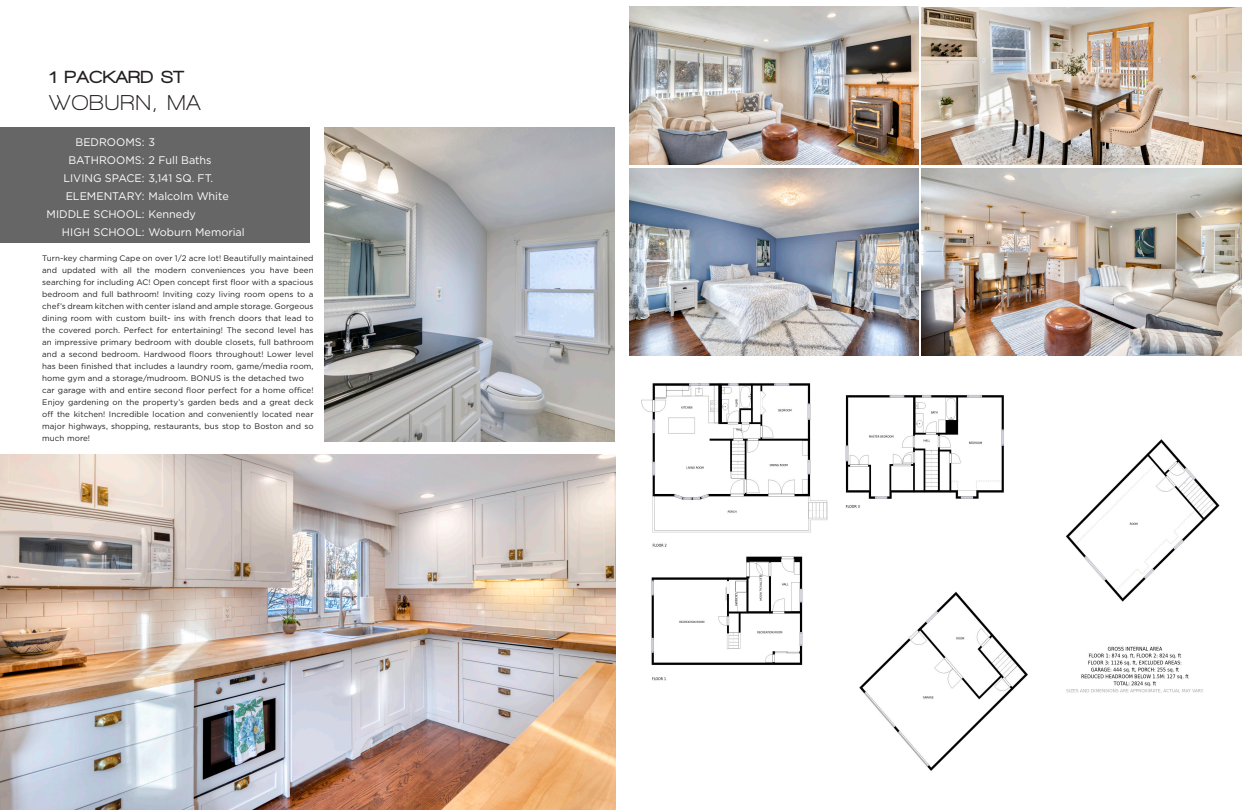
<style>
.page{position:relative;width:1242px;height:810px;background:#fff}
.page>*{position:absolute;margin:0;border:0;box-sizing:border-box;transform-origin:0 0}
.t1{font:700 22px "Walkway";letter-spacing:.05em;color:#231f20}
.t2{font:900 18px "Walkway";letter-spacing:.05em;color:#231f20}
.t3{font:11px "Gotham";color:#fff}
.t4{font:8px/12px "Gotham";letter-spacing:.01em;color:#231f20;text-align:justify}
</style>
<div class="page">
<img style="left:0;top:455px;width:615px;height:355px">
<img style="left:324px;top:127px;width:290px;height:315px">
<img style="left:641px;top:383px;width:579px;height:388px">
<div style="left:0;top:127px;width:310px;height:116px;background:#666"></div>
<img style="left:629px;top:6px;width:290px;height:159px">
<img style="left:629px;top:168px;width:290px;height:187px">
<img style="left:922px;top:168px;width:320px;height:187px">
<img style="left:922px;top:7px;width:320px;height:158px">
<p class="t2" style="left:49px;top:68px;width:136px">1 PACKARD ST</p>
<p class="t1" style="left:49px;top:91px;width:153px">WOBURN, MA</p>
<p class="t3" style="left:76px;top:135px;width:81px">BEDROOMS: 3</p>
<p class="t3" style="left:68px;top:153px;width:145px">BATHROOMS: 2 Full Baths</p>
<p class="t3" style="left:63px;top:171px;width:151px">LIVING SPACE: 3,141 SQ. FT.</p>
<p class="t3" style="left:66px;top:189px;width:165px">ELEMENTARY: Malcolm White</p>
<p class="t3" style="left:47px;top:207px;width:151px">MIDDLE SCHOOL: Kennedy</p>
<p class="t3" style="left:62px;top:225px;width:184px">HIGH SCHOOL: Woburn Memorial</p>
<p class="t4" style="left:42px;top:252px;width:273px">Turn-key charming Cape on over 1/2 acre lot! Beautifully maintained and updated with all the modern conveniences you have been searching for including AC! Open concept first floor with a spacious bedroom and full bathroom! Inviting cozy living room opens to a chef’s dream kitchen with center island and ample storage. Gorgeous dining room with custom built- ins with french doors that lead to the covered porch. Perfect for entertaining! The second level has an impressive primary bedroom with double closets, full bathroom and a second bedroom. Hardwood floors throughout! Lower level has been finished that includes a laundry room, game/media room, home gym and a storage/mudroom. BONUS is the detached two</p>
<p class="t4" style="left:42px;top:384px;width:273px">car garage with and entire second floor perfect for a home office!<br>Enjoy gardening on the property’s garden beds and a great deck off the kitchen! Incredible location and conveniently located near major highways, shopping, restaurants, bus stop to Boston and so much more!</p>
</div>
